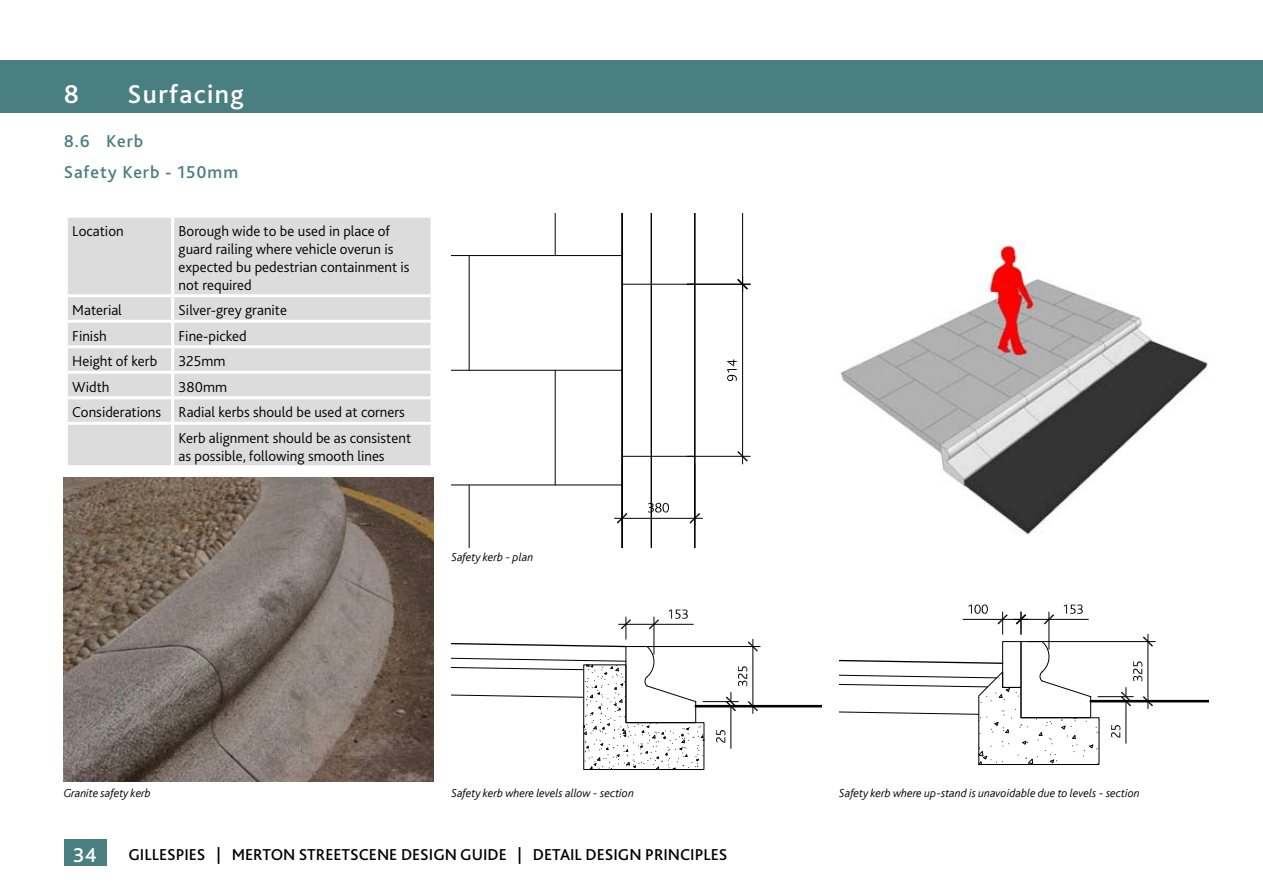
<style>
.page{position:relative;width:1263px;height:893px;background:#fff}
.page>*{position:absolute;margin:0;border:0;box-sizing:border-box;transform-origin:0 0}
.t1{font:500 27px "Bliss 2";letter-spacing:.05em;color:#fff}
.t2{font:500 21px "Bliss 2";color:#fff}
.t3{font:500 18px/31.2px "Bliss 2";letter-spacing:.05em;color:#4a7f82}
.t4{font:500 16.5px "Bliss 2";color:#000}
.t5{font:300 15px/18px "Bliss 2";color:#000}
.t6{font:italic 300 12px "Bliss";color:#000}
</style>
<div class="page">
<div style="left:0;top:61px;width:1263px;height:52px;background:#4a7f82"></div>
<div style="left:64px;top:839px;width:42px;height:26px;background:#4a7f82"></div>
<svg style="left:451px;top:609px;width:370px;height:161px"></svg>
<hr style="left:1098px;top:696px;width:35px;height:1px;background:#000">
<hr style="left:1125px;top:701px;width:1px;height:42px;background:#000">
<svg style="left:1121px;top:687px;width:10px;height:19px"></svg>
<svg style="left:1111px;top:725px;width:9px;height:13px"></svg>
<hr style="left:1048px;top:612px;width:1px;height:37px;background:#000">
<hr style="left:1013px;top:619px;width:75px;height:1px;background:#000">
<svg style="left:1044px;top:614px;width:10px;height:10px"></svg>
<svg style="left:1064px;top:604px;width:19px;height:10px"></svg>
<hr style="left:1091px;top:700px;width:118px;height:2px;background:#000">
<hr style="left:1028px;top:641px;width:127px;height:1px;background:#000">
<hr style="left:1147px;top:634px;width:1px;height:74px;background:#000">
<svg style="left:1143px;top:636px;width:10px;height:11px"></svg>
<svg style="left:1143px;top:696px;width:10px;height:10px"></svg>
<svg style="left:1133px;top:661px;width:9px;height:20px"></svg>
<svg style="left:839px;top:641px;width:261px;height:124px"></svg>
<hr style="left:963px;top:619px;width:65px;height:1px;background:#000">
<svg style="left:1016px;top:612px;width:10px;height:22px"></svg>
<svg style="left:997px;top:612px;width:11px;height:22px"></svg>
<svg style="left:968px;top:604px;width:20px;height:10px"></svg>
<svg style="left:452px;top:213px;width:299px;height:334px"></svg>
<img style="left:840px;top:241px;width:368px;height:294px">
<div style="left:68px;top:218px;width:362px;height:247px;background:#dcdcdc"></div>
<hr style="left:171px;top:218px;width:3px;height:76px;background:#fff">
<hr style="left:65px;top:294px;width:108px;height:3px;background:#fff">
<hr style="left:173px;top:294px;width:260px;height:3px;background:#fff">
<hr style="left:171px;top:297px;width:3px;height:23px;background:#fff">
<hr style="left:65px;top:320px;width:108px;height:3px;background:#fff">
<hr style="left:173px;top:320px;width:260px;height:3px;background:#fff">
<hr style="left:171px;top:323px;width:3px;height:22px;background:#fff">
<hr style="left:65px;top:345px;width:108px;height:3px;background:#fff">
<hr style="left:173px;top:345px;width:260px;height:3px;background:#fff">
<hr style="left:171px;top:348px;width:3px;height:23px;background:#fff">
<hr style="left:65px;top:371px;width:108px;height:3px;background:#fff">
<hr style="left:173px;top:371px;width:260px;height:3px;background:#fff">
<hr style="left:171px;top:374px;width:3px;height:22px;background:#fff">
<hr style="left:65px;top:396px;width:108px;height:3px;background:#fff">
<hr style="left:173px;top:396px;width:260px;height:3px;background:#fff">
<hr style="left:171px;top:399px;width:3px;height:23px;background:#fff">
<hr style="left:65px;top:422px;width:108px;height:3px;background:#fff">
<hr style="left:173px;top:422px;width:260px;height:3px;background:#fff">
<hr style="left:171px;top:425px;width:3px;height:40px;background:#fff">
<img style="left:64px;top:477px;width:369px;height:305px">
<h1 class="t1" style="left:64px;top:77px;width:17px">8</h1>
<h1 class="t1" style="left:128px;top:77px;width:118px">Surfacing</h1>
<p class="t3" style="left:64px;top:125px;width:176px">8.6 Kerb<br>Safety Kerb - 150mm</p>
<p class="t5" style="left:72px;top:221px;width:53px">Location</p>
<p class="t5" style="left:179px;top:221px;width:233px">Borough wide to be used in place of guard railing where vehicle overun is expected bu pedestrian containment is not required</p>
<p class="t5" style="left:72px;top:301px;width:51px">Material</p>
<p class="t5" style="left:179px;top:301px;width:110px">Silver-grey granite</p>
<p class="t5" style="left:72px;top:326px;width:36px">Finish</p>
<p class="t5" style="left:179px;top:326px;width:70px">Fine-picked</p>
<p class="t5" style="left:72px;top:352px;width:86px">Height of kerb</p>
<p class="t5" style="left:179px;top:352px;width:48px">325mm</p>
<p class="t5" style="left:72px;top:377px;width:39px">Width</p>
<p class="t5" style="left:179px;top:377px;width:50px">380mm</p>
<p class="t5" style="left:72px;top:403px;width:334px">Considerations Radial kerbs should be used at corners</p>
<p class="t5" style="left:179px;top:428px;width:234px">Kerb alignment should be as consistent</p>
<p class="t5" style="left:179px;top:446px;width:208px">as possible, following smooth lines</p>
<p class="t6" style="left:451px;top:551px;width:84px">Safety kerb - plan</p>
<p class="t6" style="left:64px;top:787px;width:89px">Granite safety kerb</p>
<p class="t6" style="left:451px;top:787px;width:184px">Safety kerb where levels allow - section</p>
<p class="t6" style="left:839px;top:787px;width:302px">Safety kerb where up-stand is unavoidable due to levels - section</p>
<h2 class="t2" style="left:73px;top:841px;width:25px">34</h2>
<p class="t4" style="left:128px;top:845px;width:601px">GILLESPIES | MERTON STREETSCENE DESIGN GUIDE | DETAIL DESIGN PRINCIPLES</p>
</div>
